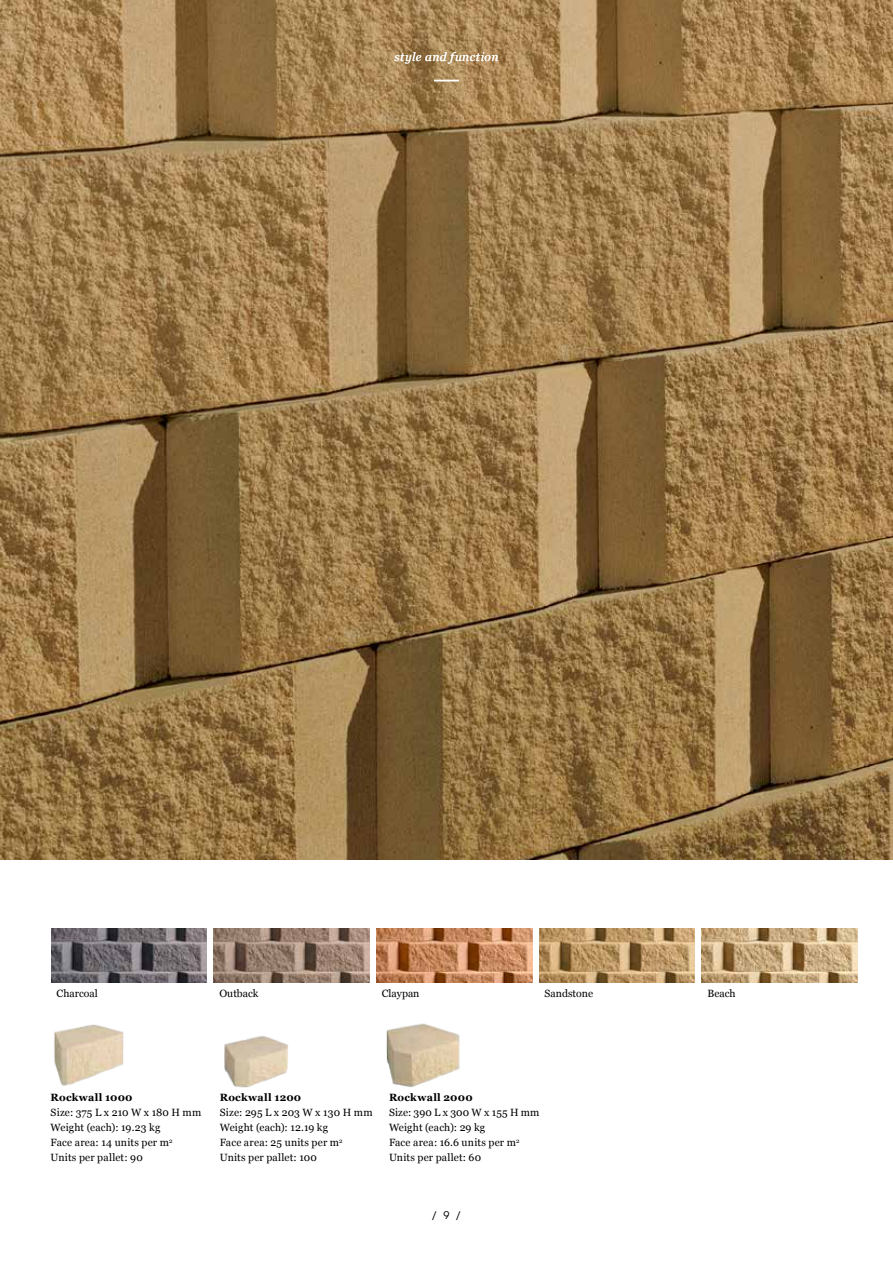
<style>
.page{position:relative;width:893px;height:1263px;background:#fff}
.page>*{position:absolute;margin:0;border:0;box-sizing:border-box;transform-origin:0 0}
.t1{font:italic 12px "Georgia";letter-spacing:.03em;color:#fff}
.t2{font:10.5px/15px "Georgia";letter-spacing:.01em;color:#000}
.t3{font:700 10.5px "Georgia";letter-spacing:.02em;color:#000}
.t4{font:10.5px "ITC Avant Garde Std";color:#000}
</style>
<div class="page">
<img style="left:377px;top:928px;width:155px;height:54px">
<img style="left:0;top:0;width:893px;height:860px">
<img style="left:51px;top:928px;width:155px;height:55px">
<img style="left:702px;top:928px;width:155px;height:54px">
<img style="left:539px;top:928px;width:155px;height:54px">
<img style="left:214px;top:928px;width:155px;height:55px">
<img style="left:54px;top:1024px;width:70px;height:62px">
<img style="left:224px;top:1036px;width:64px;height:52px">
<img style="left:386px;top:1023px;width:74px;height:65px">
<svg style="left:434px;top:80px;width:25px;height:1px"></svg>
<p class="t1" style="left:395px;top:49px;width:105px">style and function</p>
<p class="t2" style="left:57px;top:986px;width:43px">Charcoal</p>
<p class="t2" style="left:219px;top:986px;width:41px">Outback</p>
<p class="t2" style="left:382px;top:986px;width:39px">Claypan</p>
<p class="t2" style="left:545px;top:986px;width:50px">Sandstone</p>
<p class="t2" style="left:707px;top:986px;width:30px">Beach</p>
<p class="t3" style="left:51px;top:1091px;width:83px">Rockwall 1000</p>
<p class="t2" style="left:51px;top:1105px;width:152px">Size: 375 L x 210 W x 180 H mm<br>Weight (each): 19.23 kg<br>Face area: 14 units per m<sup>2<br></sup>Units per pallet: 90</p>
<p class="t3" style="left:220px;top:1091px;width:83px">Rockwall 1200</p>
<p class="t2" style="left:220px;top:1105px;width:154px">Size: 295 L x 203 W x 130 H mm<br>Weight (each): 12.19 kg<br>Face area: 25 units per m<sup>2<br></sup>Units per pallet: 100</p>
<p class="t3" style="left:389px;top:1091px;width:85px">Rockwall 2000</p>
<p class="t2" style="left:389px;top:1105px;width:152px">Size: 390 L x 300 W x 155 H mm<br>Weight (each): 29 kg<br>Face area: 16.6 units per m<sup>2<br></sup>Units per pallet: 60</p>
<p class="t4" style="left:432px;top:1209px;width:31px">/ 9 /</p>
</div>
